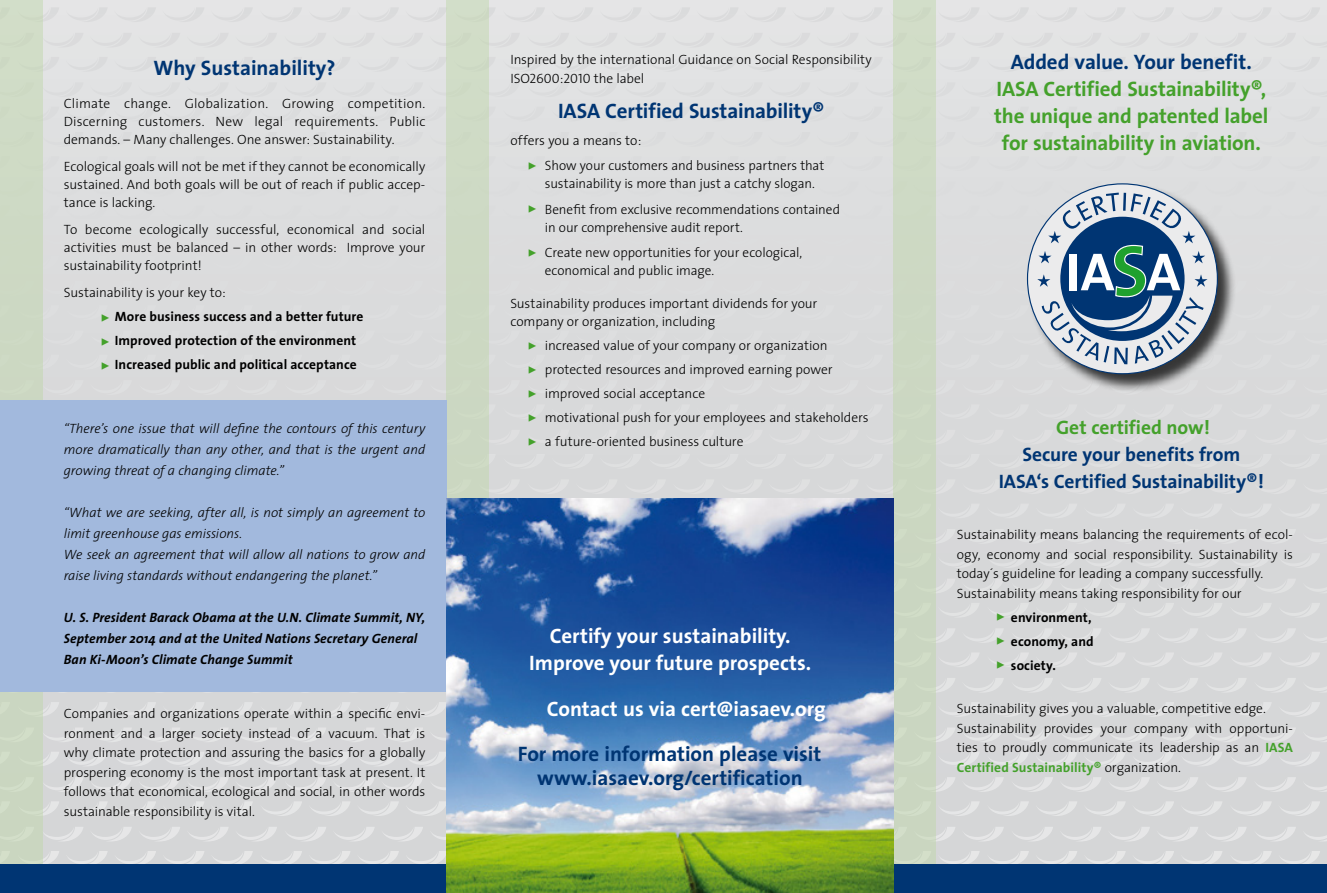
<style>
.page{position:relative;width:1327px;height:893px;background:#fff}
.page>*{position:absolute;margin:0;border:0;box-sizing:border-box;transform-origin:0 0}
.t1{font:700 21px/24px "The Sans";color:#003573;text-align:center}
.t2{font:700 21px/27px "The Sans";letter-spacing:-.01em;color:#44a12b;text-align:center}
.t3{font:700 21px/27px "The Sans";color:#fff;text-align:center}
.t4{font:700 19.5px/27px "The Sans";letter-spacing:-.005em;color:#003573;text-align:center}
.t5{font:700 19.5px "The Sans";letter-spacing:-.005em;color:#44a12b}
.t6{font:300 13.5px/19.5px "The Sans";letter-spacing:-.005em;color:#000}
.t7{font:italic 300 13.5px/21px "The Sans";letter-spacing:-.005em;color:#000;text-align:justify}
.t8{font:700 13.5px/24px "The Sans";letter-spacing:.005em;color:#000}
.t9{font:italic 700 13.5px/21px "The Sans";letter-spacing:.005em;color:#000}
.s1{font-weight:300}
.s2{font-family:"The Sans Bold Expert";font-weight:400;font-size:10.5px;color:#44a12b}
.s3{font-family:"The Sans Light Caps";font-weight:400}
.s4{font-weight:700;color:#44a12b}
</style>
<div class="page">
<div style="left:0;top:0;width:1327px;height:864px;background:#dbdcdd"></div>
<svg style="left:43px;top:851px;width:16px;height:13px"></svg>
<svg style="left:70px;top:851px;width:37px;height:13px"></svg>
<svg style="left:117px;top:851px;width:39px;height:13px"></svg>
<svg style="left:167px;top:851px;width:37px;height:13px"></svg>
<svg style="left:214px;top:851px;width:39px;height:13px"></svg>
<svg style="left:46px;top:827px;width:37px;height:14px"></svg>
<svg style="left:93px;top:827px;width:38px;height:14px"></svg>
<svg style="left:143px;top:827px;width:37px;height:14px"></svg>
<svg style="left:190px;top:827px;width:38px;height:14px"></svg>
<svg style="left:238px;top:827px;width:39px;height:14px"></svg>
<svg style="left:263px;top:851px;width:39px;height:13px"></svg>
<svg style="left:313px;top:851px;width:37px;height:13px"></svg>
<svg style="left:360px;top:851px;width:39px;height:13px"></svg>
<svg style="left:408px;top:851px;width:38px;height:13px"></svg>
<svg style="left:289px;top:827px;width:37px;height:14px"></svg>
<svg style="left:336px;top:827px;width:38px;height:14px"></svg>
<svg style="left:384px;top:827px;width:39px;height:14px"></svg>
<svg style="left:434px;top:835px;width:12px;height:5px"></svg>
<svg style="left:935px;top:33px;width:20px;height:15px"></svg>
<svg style="left:935px;top:82px;width:1px;height:15px"></svg>
<svg style="left:935px;top:132px;width:1px;height:15px"></svg>
<svg style="left:935px;top:380px;width:1px;height:15px"></svg>
<svg style="left:935px;top:430px;width:1px;height:14px"></svg>
<svg style="left:935px;top:479px;width:1px;height:15px"></svg>
<svg style="left:935px;top:529px;width:1px;height:15px"></svg>
<svg style="left:935px;top:579px;width:1px;height:14px"></svg>
<svg style="left:935px;top:628px;width:1px;height:15px"></svg>
<svg style="left:935px;top:678px;width:20px;height:15px"></svg>
<svg style="left:935px;top:727px;width:20px;height:15px"></svg>
<svg style="left:935px;top:777px;width:20px;height:15px"></svg>
<svg style="left:942px;top:851px;width:37px;height:13px"></svg>
<svg style="left:935px;top:827px;width:20px;height:14px"></svg>
<svg style="left:965px;top:827px;width:38px;height:14px"></svg>
<svg style="left:990px;top:851px;width:39px;height:13px"></svg>
<svg style="left:1038px;top:851px;width:39px;height:13px"></svg>
<svg style="left:1088px;top:851px;width:37px;height:13px"></svg>
<svg style="left:1135px;top:851px;width:39px;height:13px"></svg>
<svg style="left:1185px;top:851px;width:37px;height:13px"></svg>
<svg style="left:1014px;top:827px;width:39px;height:14px"></svg>
<svg style="left:1063px;top:827px;width:38px;height:14px"></svg>
<svg style="left:1111px;top:827px;width:38px;height:14px"></svg>
<svg style="left:1161px;top:827px;width:37px;height:14px"></svg>
<svg style="left:1208px;top:827px;width:38px;height:14px"></svg>
<svg style="left:1234px;top:851px;width:37px;height:13px"></svg>
<svg style="left:1281px;top:851px;width:39px;height:13px"></svg>
<svg style="left:1257px;top:827px;width:39px;height:14px"></svg>
<svg style="left:1307px;top:835px;width:20px;height:6px"></svg>
<div style="left:0;top:0;width:43px;height:893px;background:#cdd9c3"></div>
<div style="left:446px;top:0;width:43px;height:893px;background:#cdd9c3"></div>
<div style="left:893px;top:0;width:42px;height:893px;background:#ccd8c3"></div>
<div style="left:0;top:400px;width:446px;height:292px;background:#a2b9dd"></div>
<div style="left:0;top:864px;width:1327px;height:29px;background:#003573"></div>
<div style="left:1027px;top:183px;width:209px;height:210px;background:#000;opacity:.75"></div>
<svg style="left:935px;top:182px;width:301px;height:187px"></svg>
<img style="left:446px;top:498px;width:447px;height:395px">
<h1 class="t1" style="left:153px;top:55px;width:183px">Why Sustainability?</h1>
<p class="t6" style="left:64px;top:94px;width:363px;line-height:18px;text-align:justify">Climate change. Globalization. Growing competition.<br>Discerning customers. New legal requirements. Public demands. – Many challenges. One answer: Sustainability.</p>
<p class="t6" style="left:64px;top:157px;width:363px;line-height:18px;text-align:justify">Ecological goals will not be met if they cannot be economically sustained. And both goals will be out of reach if public accep&shy;tance is lacking.</p>
<p class="t6" style="left:64px;top:219px;width:363px;line-height:18px;text-align:justify">To become ecologically successful, economical and social activities must be balanced – in other words: Improve your sustainability footprint!</p>
<p class="t8" style="left:100px;top:280px;width:265px;text-indent:-36px"><span class="s1">Sustainability is your key to:<br></span><span class="s2">˘</span> More business success and a better future <span class="s2">˘</span> Improved protection of the environment <span class="s2">˘</span> Increased public and political acceptance</p>
<p class="t7" style="left:64px;top:417px;width:363px">“There’s one issue that will define the contours of this century more dramatically than any other, and that is the urgent and growing threat of a changing climate.”</p>
<p class="t7" style="left:64px;top:501px;width:363px;text-align:left">“What we are seeking, after all, is not simply an agreement to limit greenhouse gas emissions.<br>We seek an agreement that will allow all nations to grow and raise living standards without endangering the planet.”</p>
<p class="t9" style="left:64px;top:607px;width:363px">U. S. President Barack Obama at the U.N. Climate Summit, NY,<br>September 2014 and at the United Nations Secretary General<br>Ban Ki-Moon’s Climate Change Summit</p>
<p class="t6" style="left:64px;top:703px;width:363px;text-align:justify">Companies and organizations operate within a specific envi&shy;ronment and a larger society instead of a vacuum. That is why climate protection and assuring the basics for a globally prospering economy is the most important task at present. It follows that economical, ecological and social, in other words sustainable responsibility is vital.</p>
<p class="t6" style="left:510px;top:49px;width:363px">Inspired by the international Guidance on Social Responsibility<br>ISO<span class="s3">2600:2010</span> the label</p>
<h1 class="t1" style="left:558px;top:98px;width:268px">IASA Certified Sustainability®</h1>
<p class="t6" style="left:527px;top:127px;width:299px;line-height:25.5px;text-indent:-16px">offers you a means to:<br><span class="s2">˘</span> Show your customers and business partners that</p>
<p class="t6" style="left:527px;top:171px;width:315px;line-height:25.5px;text-align:center">sustainability is more than just a catchy slogan.<br><span class="s2">˘</span> Benefit from exclusive recommendations contained</p>
<p class="t6" style="left:527px;top:214px;width:277px;line-height:25.5px;text-indent:18px">in our comprehensive audit report.<br><span class="s2">˘</span> Create new opportunities for your ecological,</p>
<p class="t6" style="left:545px;top:261px;width:171px">economical and public image.</p>
<p class="t6" style="left:510px;top:294px;width:308px;line-height:18px">Sustainability produces important dividends for your company or organization, including</p>
<p class="t6" style="left:527px;top:333px;width:343px;line-height:24px"><span class="s2">˘</span> increased value of your company or organization<br><span class="s2">˘</span> protected resources and improved earning power<br><span class="s2">˘</span> improved social acceptance<br><span class="s2">˘</span> motivational push for your employees and stakeholders <span class="s2">˘</span> a future-oriented business culture</p>
<h1 class="t3" style="left:529px;top:622px;width:283px">Certify your sustainability.<br>Improve your future prospects.</h1>
<h1 class="t3" style="left:547px;top:694px;width:280px">Contact us via cert@iasaev.org</h1>
<h1 class="t1" style="left:518px;top:741px;width:305px">For more information please visit www.iasaev.org/certification</h1>
<h1 class="t1" style="left:1011px;top:50px;width:243px">Added value. Your benefit.</h1>
<h1 class="t2" style="left:994px;top:75px;width:276px">IASA Certified Sustainability®, the unique and patented label for sustainability in aviation.</h1>
<h2 class="t5" style="left:1056px;top:411px;width:155px">Get certified now!</h2>
<h2 class="t4" style="left:998px;top:440px;width:267px">Secure your benefits from<br>IASA‘s Certified Sustainability®!</h2>
<p class="t6" style="left:957px;top:525px;width:337px">Sustainability means balancing the requirements of ecol&shy;ogy, economy and social responsibility. Sustainability is today´s guideline for leading a company successfully.<br>Sustainability means taking responsibility for our</p>
<p class="t8" style="left:995px;top:605px;width:100px"><span class="s2">˘</span> environment, <span class="s2">˘</span> economy, and <span class="s2">˘</span> society.</p>
<p class="t6" style="left:957px;top:699px;width:337px">Sustainability gives you a valuable, competitive edge.<br>Sustainability provides your company with opportuni&shy;ties to proudly communicate its leadership as an <span class="s4">IASA Certified Sustainability®</span> organization.</p>
</div>
